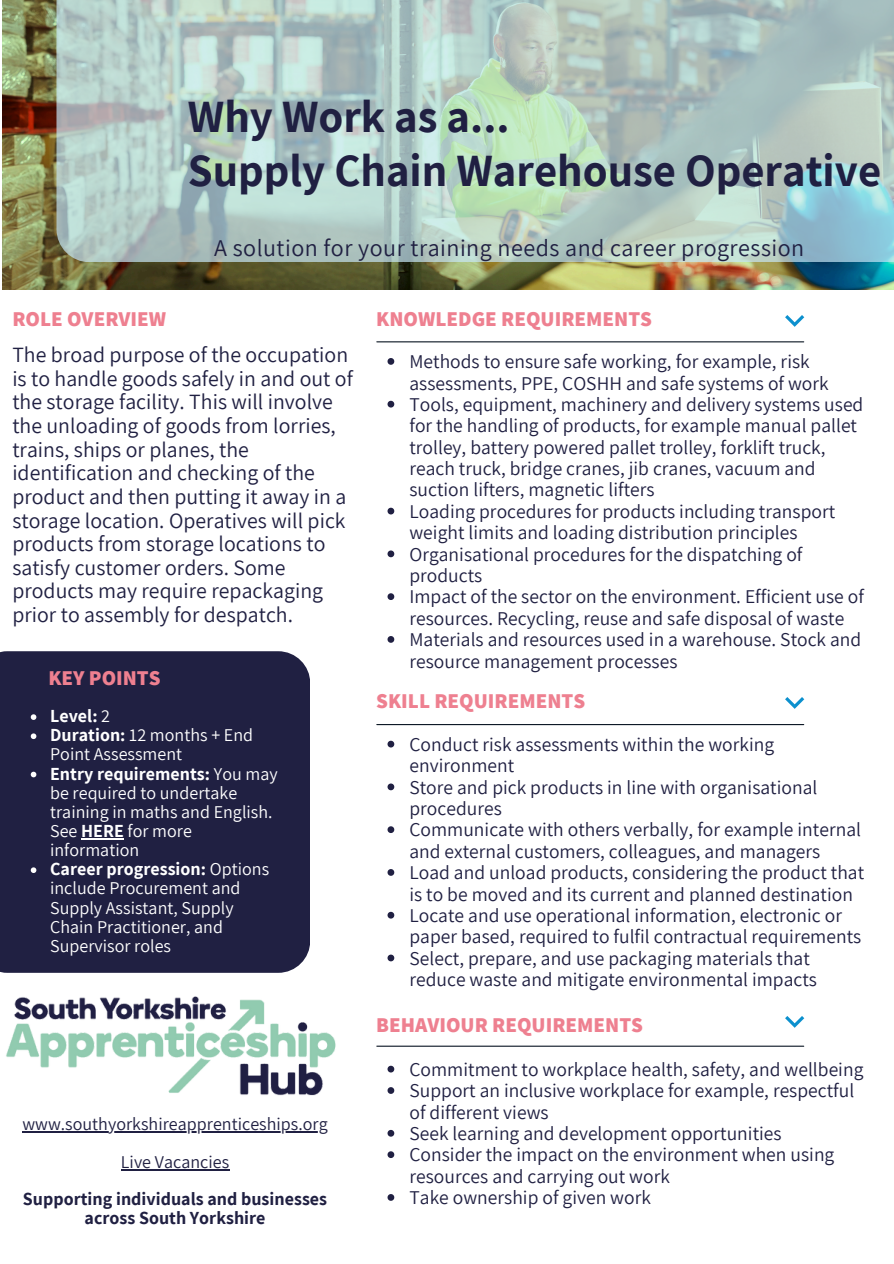
<style>
.page{position:relative;width:894px;height:1264px;background:#fff}
.page>*{position:absolute;margin:0;border:0;box-sizing:border-box;transform-origin:0 0}
.t1{font:700 45px/54px "Assistant";color:#202042}
.t2{font:24px "Assistant";letter-spacing:.02em;color:#202042}
.t3{font:21.75px/23.7px "Assistant";color:#202042}
.t4{font:800 21px "Assistant";color:#ee8090}
.t5{font:19.5px/21.3px "Assistant";color:#202042}
.t6{font:18px/19.2px "Assistant";color:#fff}
.t7{font:700 18px/19.2px "Assistant";color:#202042;text-align:center}
.t8{font:18px "Assistant";color:#202042}
.t9{font:700 18px "Assistant";color:#fff}
.s1{font-weight:400}
.s2{font-weight:700}
</style>
<div class="page">
<img style="left:2px;top:0;width:891px;height:289px">
<svg style="left:56px;top:0;width:837px;height:262px;background:#afc7c1"></svg>
<hr style="left:377px;top:341px;width:426px;height:1px;background:#0b1623">
<hr style="left:377px;top:724px;width:426px;height:1px;background:#0b1623">
<hr style="left:377px;top:1045px;width:426px;height:1px;background:#0b1623">
<svg style="left:785px;top:315px;width:19px;height:12px"></svg>
<svg style="left:785px;top:1016px;width:19px;height:11px"></svg>
<img style="left:6px;top:996px;width:330px;height:100px">
<svg style="left:387px;top:358px;width:7px;height:7px"></svg>
<svg style="left:387px;top:401px;width:7px;height:6px"></svg>
<svg style="left:387px;top:507px;width:7px;height:7px"></svg>
<svg style="left:387px;top:550px;width:7px;height:7px"></svg>
<svg style="left:387px;top:593px;width:7px;height:7px"></svg>
<svg style="left:387px;top:636px;width:7px;height:6px"></svg>
<svg style="left:387px;top:740px;width:7px;height:7px"></svg>
<svg style="left:387px;top:783px;width:7px;height:7px"></svg>
<svg style="left:387px;top:826px;width:7px;height:7px"></svg>
<svg style="left:387px;top:869px;width:7px;height:6px"></svg>
<svg style="left:387px;top:911px;width:7px;height:7px"></svg>
<svg style="left:387px;top:954px;width:7px;height:7px"></svg>
<div style="left:0;top:651px;width:309px;height:321px;background:#202042"></div>
<svg style="left:31px;top:714px;width:5px;height:6px"></svg>
<svg style="left:31px;top:733px;width:5px;height:6px"></svg>
<svg style="left:31px;top:771px;width:5px;height:6px"></svg>
<hr style="left:81px;top:838px;width:43px;height:1px;background:#fff">
<svg style="left:31px;top:867px;width:5px;height:6px"></svg>
<svg style="left:785px;top:697px;width:19px;height:12px"></svg>
<hr style="left:22px;top:1131px;width:306px;height:1px;background:#202042">
<hr style="left:121px;top:1169px;width:108px;height:1px;background:#202042">
<svg style="left:387px;top:1065px;width:7px;height:7px"></svg>
<svg style="left:387px;top:1087px;width:7px;height:6px"></svg>
<svg style="left:387px;top:1129px;width:7px;height:7px"></svg>
<svg style="left:387px;top:1151px;width:7px;height:6px"></svg>
<svg style="left:387px;top:1194px;width:7px;height:6px"></svg>
<p class="t1" style="left:188px;top:89px;width:694px">Why Work as a...<br>Supply Chain Warehouse Operative</p>
<p class="t4" style="left:12px;top:305px;width:155px">ROLE OVERVIEW</p>
<p class="t2" style="left:214px;top:231px;width:591px">A solution for your training needs and career progression</p>
<p class="t4" style="left:376px;top:305px;width:277px">KNOWLEDGE REQUIREMENTS</p>
<p class="t3" style="left:12px;top:342px;width:342px">The broad purpose of the occupation is to handle goods safely in and out of the storage facility. This will involve the unloading of goods from lorries, trains, ships or planes, the identification and checking of the product and then putting it away in a storage location. Operatives will pick products from storage locations to satisfy customer orders. Some products may require repackaging prior to assembly for despatch.</p>
<p class="t4" style="left:48px;top:663px;width:114px">KEY POINTS</p>
<p class="t9" style="left:50px;top:703px;width:62px">Level: <span class="s1">2</span></p>
<p class="t6" style="left:50px;top:725px;width:204px"><span class="s2">Duration:</span> 12 months + End<br>Point Assessment</p>
<p class="t6" style="left:50px;top:763px;width:229px"><span class="s2">Entry requirements:</span> You may be required to undertake training in maths and English.<br>See <span class="s2">HERE</span> for more information</p>
<p class="t6" style="left:50px;top:859px;width:220px"><span class="s2">Career progression:</span> Options include Procurement and<br>Supply Assistant, Supply<br>Chain Practitioner, and<br>Supervisor roles</p>
<h3 class="t8" style="left:22px;top:1111px;width:307px">www.southyorkshireapprenticeships.org</h3>
<p class="t8" style="left:121px;top:1149px;width:110px">Live Vacancies</p>
<p class="t7" style="left:23px;top:1188px;width:305px">Supporting individuals and businesses across South Yorkshire</p>
<h1 class="t5" style="left:409px;top:350px;width:420px">Methods to ensure safe working, for example, risk assessments, PPE, COSHH and safe systems of work</h1>
<h2 class="t5" style="left:409px;top:393px;width:455px">Tools, equipment, machinery and delivery systems used for the handling of products, for example manual pallet trolley, battery powered pallet trolley, forklift truck, reach truck, bridge cranes, jib cranes, vacuum and suction lifters, magnetic lifters</h2>
<h3 class="t5" style="left:409px;top:500px;width:427px">Loading procedures for products including transport weight limits and loading distribution principles</h3>
<h2 class="t5" style="left:409px;top:543px;width:394px">Organisational procedures for the dispatching of products</h2>
<h3 class="t5" style="left:409px;top:585px;width:456px">Impact of the sector on the environment. Efficient use of resources. Recycling, reuse and safe disposal of waste</h3>
<p class="t5" style="left:409px;top:628px;width:453px">Materials and resources used in a warehouse. Stock and resource management processes</p>
<h3 class="t4" style="left:376px;top:686px;width:210px">SKILL REQUIREMENTS</h3>
<p class="t5" style="left:409px;top:733px;width:366px">Conduct risk assessments within the working environment</p>
<p class="t5" style="left:409px;top:775px;width:409px">Store and pick products in line with organisational procedures</p>
<p class="t5" style="left:409px;top:818px;width:453px">Communicate with others verbally, for example internal and external customers, colleagues, and managers</p>
<p class="t5" style="left:409px;top:861px;width:456px">Load and unload products, considering the product that is to be moved and its current and planned destination</p>
<p class="t5" style="left:409px;top:904px;width:453px">Locate and use operational information, electronic or paper based, required to fulfil contractual requirements</p>
<h5 class="t5" style="left:409px;top:946px;width:409px">Select, prepare, and use packaging materials that reduce waste and mitigate environmental impacts</h5>
<p class="t4" style="left:376px;top:1010px;width:268px">BEHAVIOUR REQUIREMENTS</p>
<p class="t5" style="left:409px;top:1058px;width:455px">Commitment to workplace health, safety, and wellbeing</p>
<p class="t5" style="left:409px;top:1079px;width:446px">Support an inclusive workplace for example, respectful of different views</p>
<p class="t5" style="left:409px;top:1122px;width:373px">Seek learning and development opportunities</p>
<p class="t5" style="left:409px;top:1143px;width:426px">Consider the impact on the environment when using resources and carrying out work</p>
<p class="t5" style="left:409px;top:1186px;width:243px">Take ownership of given work</p>
</div>
